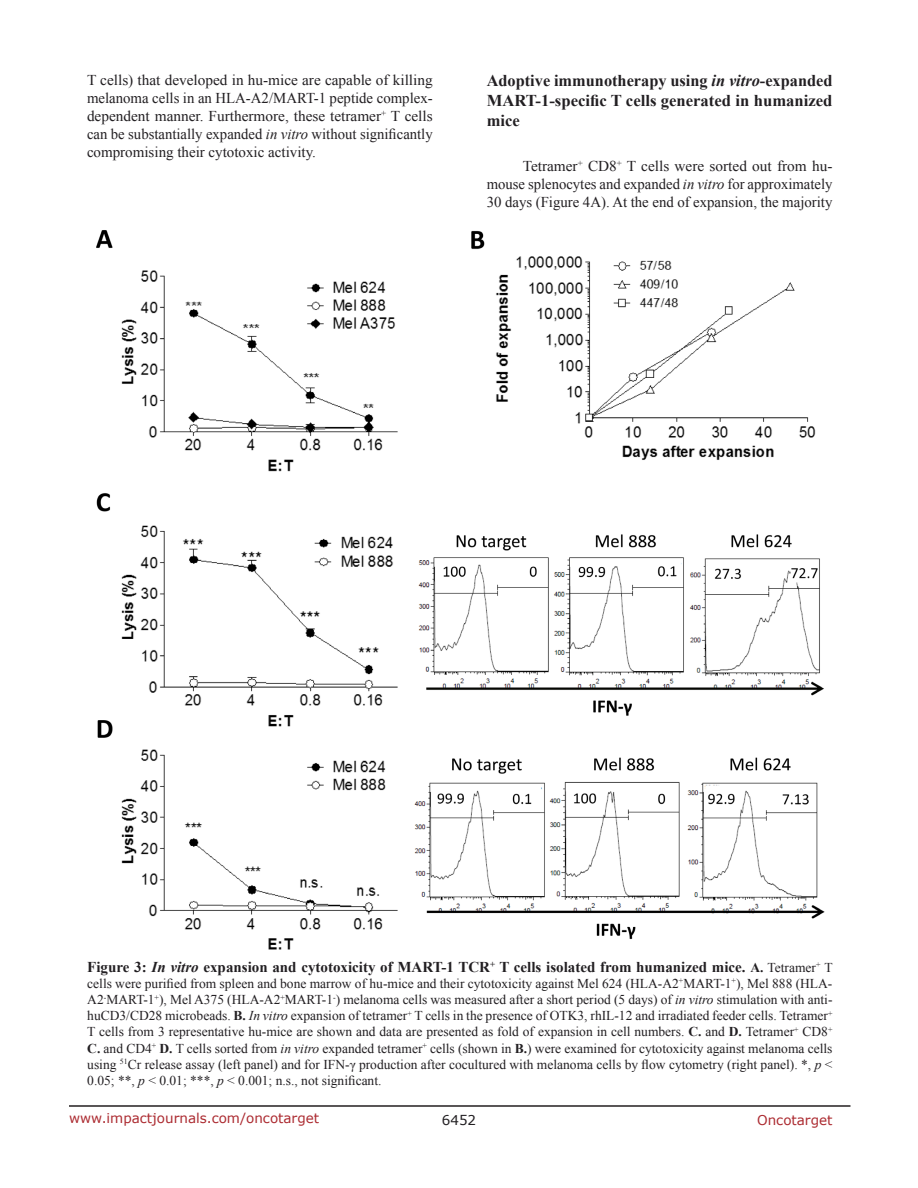
<style>
.page{position:relative;width:918px;height:1188px;background:#fff}
.page>*{position:absolute;margin:0;border:0;box-sizing:border-box;transform-origin:0 0}
.SubHeading{font:700 16.5px/19.8px "Times New Roman";color:#221f22;text-align:justify}
.BodyText{font:15px/18px "Times New Roman";color:#221f22;text-align:justify}
.FigureText{font:700 15px "Times New Roman";color:#221f22}
.FigureText-2{font:13.5px/16.2px "Times New Roman";color:#221f22;text-align:justify}
.t1{font:13.5px "Verdana";color:#ac2b31}
.t2{font:13.5px "Verdana";color:#221f22}
.s1{font-style:italic}
.s2{font-size:13.5px}
.s3{font-weight:400;font-size:13.5px}
.s4{font-weight:700}
</style>
<div class="page">
<hr style="left:69px;top:1105px;width:781px;height:2px;background:#231f20">
<img style="left:96px;top:230px;width:729px;height:720px">
<p class="BodyText" style="left:87px;top:71px;width:347px">T cells) that developed in hu-mice are capable of killing melanoma cells in an HLA-A2/MART-1 peptide complex&shy;dependent manner. Furthermore, these tetramer<sup>+</sup> T cells can be substantially expanded <span class="s1">in vitro</span> without significantly compromising their cytotoxic activity.</p>
<p class="SubHeading" style="left:487px;top:70px;width:347px">Adoptive immunotherapy using <span class="s1">in vitro</span>-expanded MART-1-specific T cells generated in humanized mice</p>
<p class="BodyText" style="left:487px;top:157px;width:347px;text-indent:36px">Tetramer<sup>+</sup> CD8<sup>+</sup> T cells were sorted out from hu&shy;mouse splenocytes and expanded <span class="s1">in vitro</span> for approximately 30 days (Figure 4A). At the end of expansion, the majority</p>
<p class="FigureText" style="left:87px;top:956px;width:747px">Figure 3: <span class="s1">In vitro</span> expansion and cytotoxicity of MART-1 TCR<sup>+</sup> T cells isolated from humanized mice. <span class="s2">A.</span> <span class="s3">Tetramer</span><sup>+</sup> <span class="s3">T</span></p>
<p class="FigureText-2" style="left:87px;top:975px;width:747px">cells were purified from spleen and bone marrow of hu-mice and their cytotoxicity against Mel 624 (HLA-A2<sup>+</sup>MART-1<sup>+</sup>), Mel 888 (HLA-A2<sup>-</sup>MART-1<sup>+</sup>), Mel A375 (HLA-A2<sup>+</sup>MART-1<sup>-</sup>) melanoma cells was measured after a short period (5 days) of <span class="s1">in vitro</span> stimulation with anti&shy;huCD3/CD28 microbeads. <span class="s4">B.</span> <span class="s1">In vitro</span> expansion of tetramer<sup>+</sup> T cells in the presence of OTK3, rhIL-12 and irradiated feeder cells. Tetramer<sup>+ </sup>T cells from 3 representative hu-mice are shown and data are presented as fold of expansion in cell numbers. <span class="s4">C.</span> and <span class="s4">D.</span> Tetramer<sup>+</sup> CD8<sup>+ </sup><span class="s4">C.</span> and CD4<sup>+</sup> <span class="s4">D.</span> T cells sorted from <span class="s1">in vitro</span> expanded tetramer<sup>+</sup> cells (shown in <span class="s4">B.</span>) were examined for cytotoxicity against melanoma cells using <sup>51</sup>Cr release assay (left panel) and for IFN-γ production after cocultured with melanoma cells by flow cytometry (right panel). *, <span class="s1">p</span> &lt; 0.05; **, <span class="s1">p</span> &lt; 0.01; ***, <span class="s1">p</span> &lt; 0.001; n.s., not significant.</p>
<p class="t1" style="left:69px;top:1109px;width:252px">www.impactjournals.com/oncotarget</p>
<p class="t2" style="left:442px;top:1111px;width:36px">6452</p>
<p class="t1" style="left:757px;top:1111px;width:77px">Oncotarget</p>
</div>
